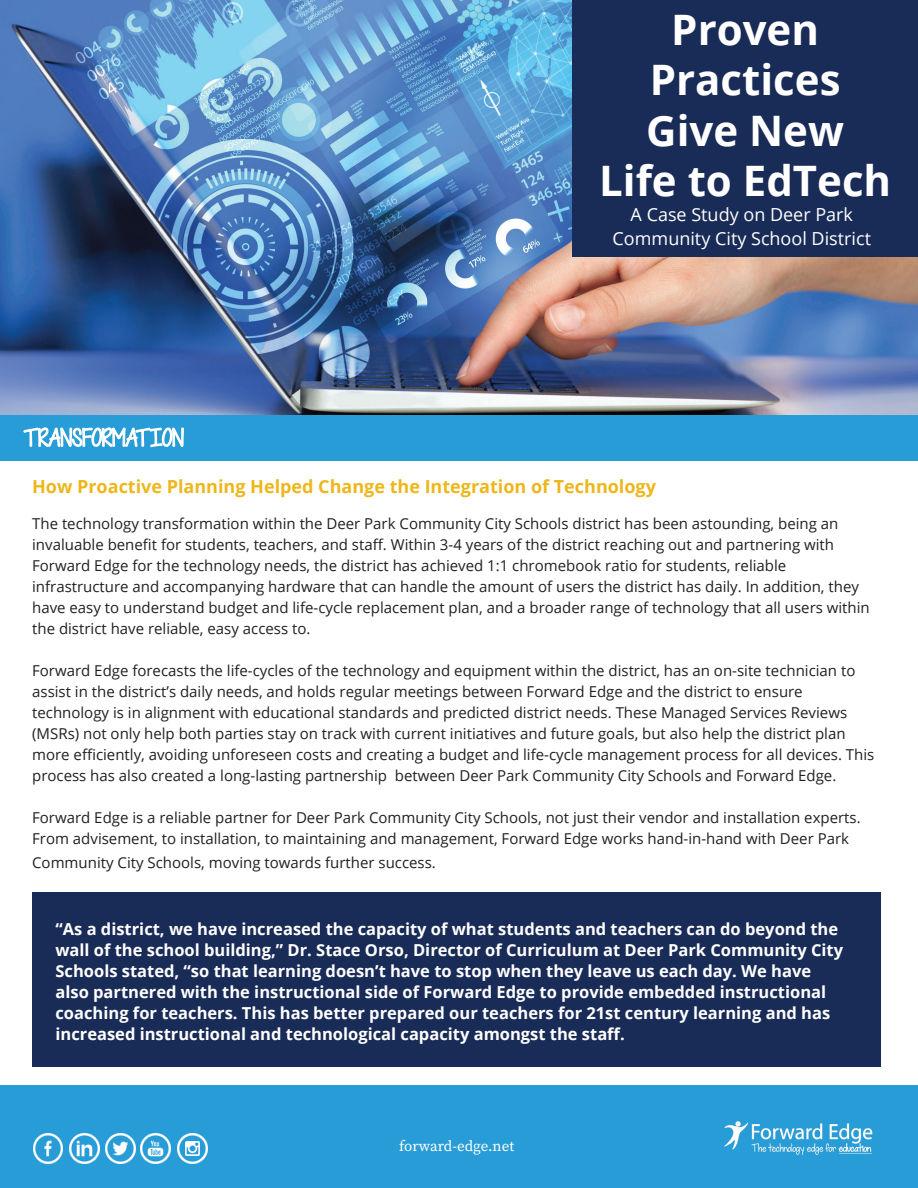
<style>
.page{position:relative;width:918px;height:1188px;background:#fff}
.page>*{position:absolute;margin:0;border:0;box-sizing:border-box;transform-origin:0 0}
.t1{font:700 42px/50.4px "Open Sans";color:#fff;text-align:center}
.t2{font:700 18px "Open Sans";color:#edb61b}
.t3{font:18px/24px "Open Sans";color:#fff;text-align:center}
.t4{font:700 16.5px/21px "Open Sans";color:#fff}
.t5{font:15px/21px "Open Sans";color:#231f20}
.t6{font:15px "Source Serif Pro";letter-spacing:-.005em;color:#fff}
</style>
<div class="page">
<div style="left:0;top:415px;width:918px;height:46px;background:#289cd7"></div>
<svg style="left:23px;top:427px;width:161px;height:21px"></svg>
<div style="left:0;top:1085px;width:918px;height:103px;background:#289cd7"></div>
<img style="left:0;top:0;width:918px;height:415px">
<div style="left:572px;top:0;width:346px;height:256px;background:#192b57"></div>
<img style="left:724px;top:1121px;width:149px;height:34px">
<img style="left:178px;top:1133px;width:30px;height:30px">
<img style="left:33px;top:1133px;width:30px;height:30px">
<img style="left:70px;top:1133px;width:30px;height:30px">
<img style="left:106px;top:1133px;width:30px;height:30px">
<img style="left:141px;top:1133px;width:30px;height:30px">
<div style="left:32px;top:892px;width:849px;height:175px;background:#192b57"></div>
<h1 class="t1" style="left:599px;top:3px;width:294px">Proven<br>Practices<br>Give New<br>Life to EdTech</h1>
<p class="t3" style="left:613px;top:202px;width:260px">A Case Study on Deer Park<br>Community City School District</p>
<p class="t2" style="left:32px;top:474px;width:625px">How Proactive Planning Helped Change the Integration of Technology</p>
<p class="t5" style="left:32px;top:513px;width:839px">The technology transformation within the Deer Park Community City Schools district has been astounding, being an invaluable benefit for students, teachers, and staff. Within 3-4 years of the district reaching out and partnering with Forward Edge for the technology needs, the district has achieved 1:1 chromebook ratio for students, reliable infrastructure and accompanying hardware that can handle the amount of users the district has daily. In addition, they have easy to understand budget and life-cycle replacement plan, and a broader range of technology that all users within the district have reliable, easy access to.</p>
<p class="t5" style="left:32px;top:660px;width:844px">Forward Edge forecasts the life-cycles of the technology and equipment within the district, has an on-site technician to assist in the district’s daily needs, and holds regular meetings between Forward Edge and the district to ensure technology is in alignment with educational standards and predicted district needs. These Managed Services Reviews (MSRs) not only help both parties stay on track with current initiatives and future goals, but also help the district plan more efficiently, avoiding unforeseen costs and creating a budget and life-cycle management process for all devices. This process has also created a long-lasting partnership between Deer Park Community City Schools and Forward Edge.</p>
<p class="t5" style="left:32px;top:807px;width:830px">Forward Edge is a reliable partner for Deer Park Community City Schools, not just their vendor and installation experts.<br>From advisement, to installation, to maintaining and management, Forward Edge works hand-in-hand with Deer Park</p>
<p class="t5" style="left:32px;top:852px;width:405px">Community City Schools, moving towards further success.</p>
<p class="t4" style="left:56px;top:918px;width:789px">“As a district, we have increased the capacity of what students and teachers can do beyond the wall of the school building,” Dr. Stace Orso, Director of Curriculum at Deer Park Community City Schools stated, “so that learning doesn’t have to stop when they leave us each day. We have also partnered with the instructional side of Forward Edge to provide embedded instructional coaching for teachers. This has better prepared our teachers for 21st century learning and has increased instructional and technological capacity amongst the staff.</p>
<p class="t6" style="left:399px;top:1136px;width:117px">forward-edge.net</p>
</div>
